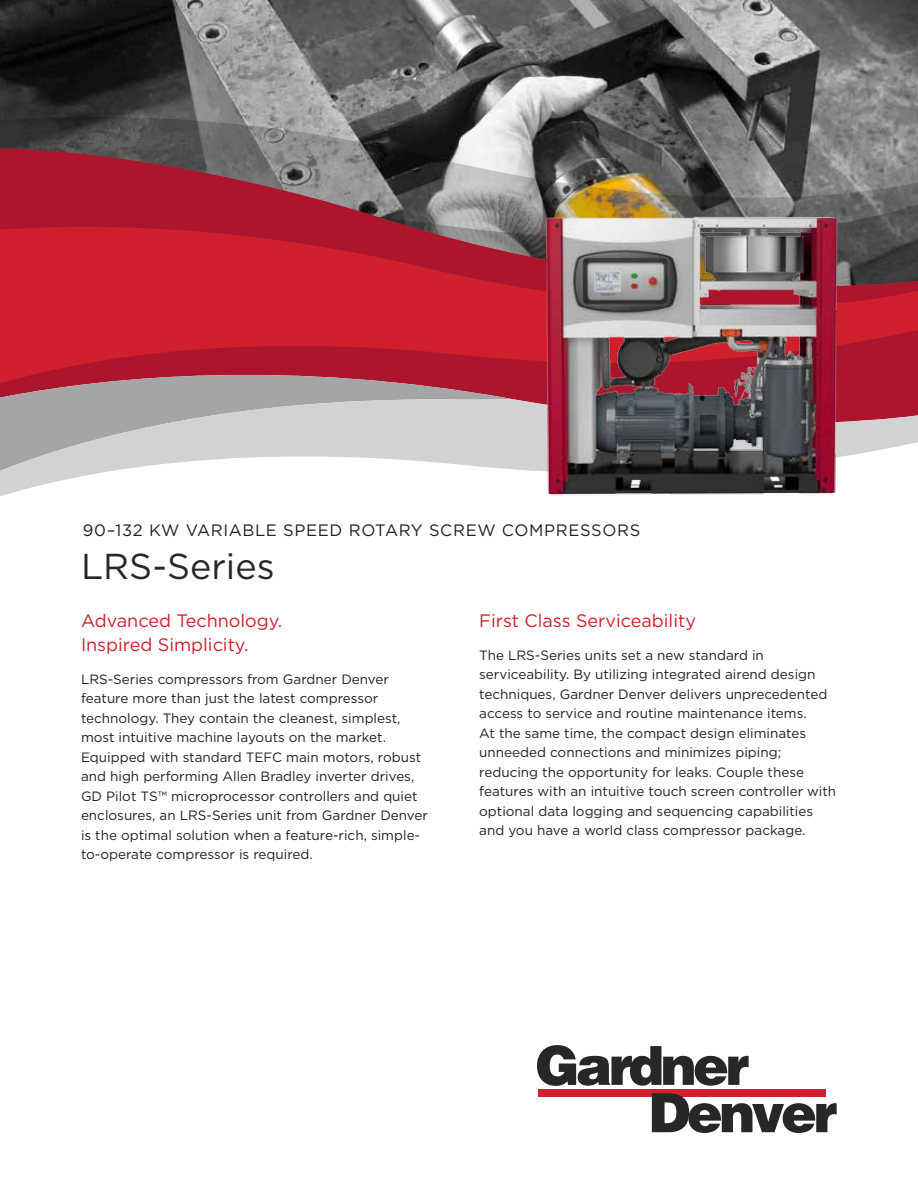
<style>
.page{position:relative;width:918px;height:1188px;background:#fff}
.page>*{position:absolute;margin:0;border:0;box-sizing:border-box;transform-origin:0 0}
.t1{font:36px "Gotham";color:#252729}
.t2{font:18px/24px "Gotham";color:#d0202e}
.t3{font:16.5px "Gotham";letter-spacing:.04em;color:#231f20}
.t4{font:13.5px/19.5px "Gotham";color:#231f20}
</style>
<div class="page">
<img style="left:0;top:0;width:918px;height:117px">
<svg style="left:0;top:117px;width:918px;height:31px;background:#656565"></svg>
<svg style="left:0;top:148px;width:918px;height:251px;background:#87585c"></svg>
<svg style="left:0;top:223px;width:918px;height:165px;background:#c12130"></svg>
<svg style="left:0;top:359px;width:512px;height:40px;background:#ab515e"></svg>
<svg style="left:0;top:399px;width:918px;height:98px;fill:#d1d2d2"></svg>
<div style="left:538px;top:1089px;width:287px;height:7px;background:#d0202e"></div>
<svg style="left:537px;top:1045px;width:212px;height:41px"></svg>
<svg style="left:652px;top:1093px;width:185px;height:40px"></svg>
<img style="left:517px;top:205px;width:349px;height:292px">
<p class="t3" style="left:83px;top:519px;width:559px">90–132 KW VARIABLE SPEED ROTARY SCREW COMPRESSORS</p>
<h1 class="t1" style="left:81px;top:544px;width:195px">LRS-Series</h1>
<h2 class="t2" style="left:81px;top:608px;width:203px">Advanced Technology.<br>Inspired Simplicity.</h2>
<p class="t4" style="left:81px;top:669px;width:348px">LRS-Series compressors from Gardner Denver feature more than just the latest compressor technology. They contain the cleanest, simplest, most intuitive machine layouts on the market.<br>Equipped with standard TEFC main motors, robust and high performing Allen Bradley inverter drives, GD Pilot TS™ microprocessor controllers and quiet enclosures, an LRS-Series unit from Gardner Denver is the optimal solution when a feature-rich, simple&shy;to-operate compressor is required.</p>
<h2 class="t2" style="left:479px;top:608px;width:218px">First Class Serviceability</h2>
<p class="t4" style="left:479px;top:645px;width:358px">The LRS-Series units set a new standard in serviceability. By utilizing integrated airend design techniques, Gardner Denver delivers unprecedented access to service and routine maintenance items.<br>At the same time, the compact design eliminates unneeded connections and minimizes piping; reducing the opportunity for leaks. Couple these features with an intuitive touch screen controller with optional data logging and sequencing capabilities and you have a world class compressor package.</p>
</div>
